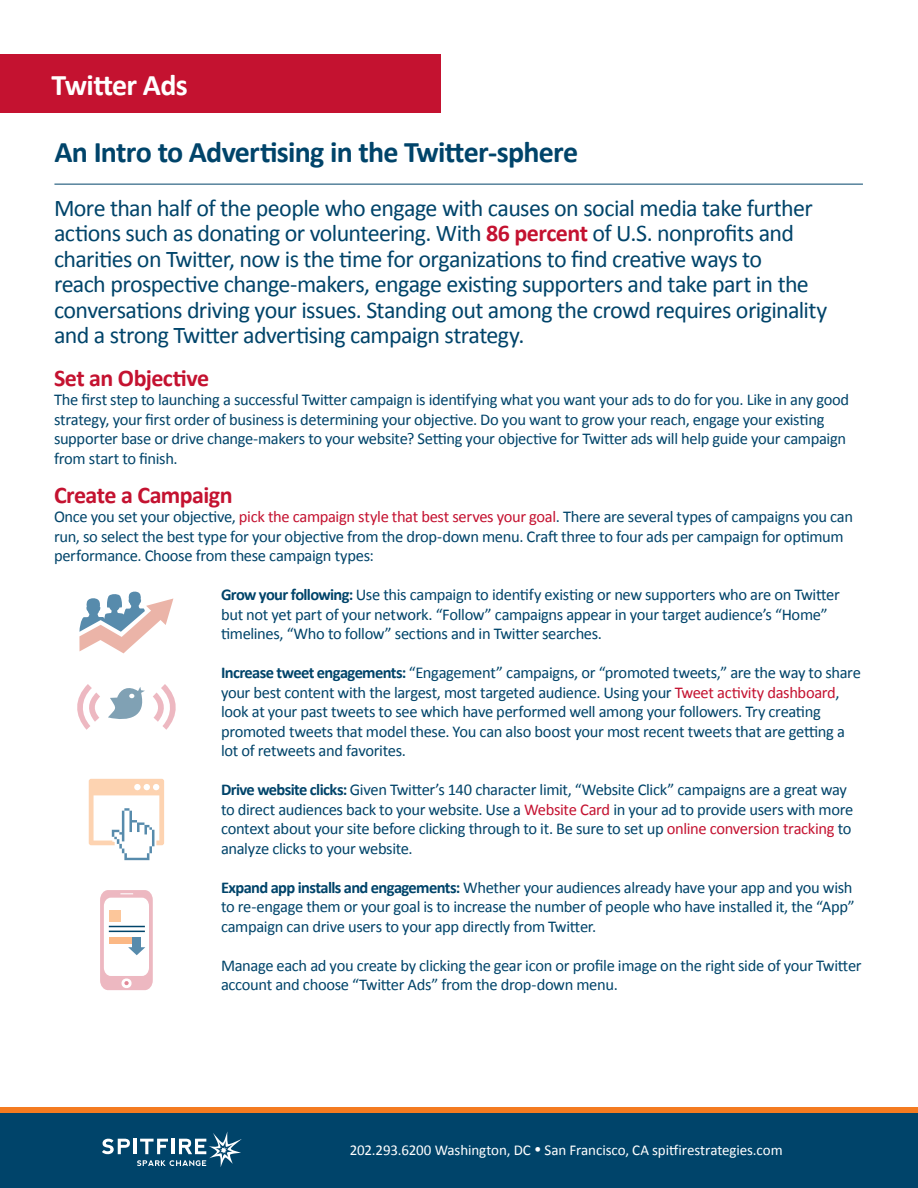
<style>
.page{position:relative;width:918px;height:1188px;background:#fff}
.page>*{position:absolute;margin:0;border:0;box-sizing:border-box;transform-origin:0 0}
.t1{font:700 30px "Calibri";letter-spacing:-.025em;color:#00446a}
.t2{font:700 30px "Calibri";letter-spacing:-.02em;color:#fff}
.t3{font:24px/25.5px "Calibri";letter-spacing:-.025em;color:#00446a}
.t4{font:700 24px "Calibri";letter-spacing:-.025em;color:#c41230}
.t5{font:16.5px/19.5px "Calibri";letter-spacing:-.02em;color:#00446a}
.t6{font:15px "Calibri";letter-spacing:-.01em;color:#fff}
.s1{font-weight:700;color:#c41230}
.s2{color:#c41230}
.s3{font-weight:700}
</style>
<div class="page">
<div style="left:0;top:1111px;width:918px;height:77px;background:#00446a"></div>
<div style="left:0;top:1107px;width:918px;height:6px;background:#f47b20"></div>
<div style="left:0;top:54px;width:441px;height:58px;background:#c41230"></div>
<hr style="left:54px;top:184px;width:809px;height:1px;background:#00446a">
<svg style="left:102px;top:1139px;width:28px;height:15px"></svg>
<hr style="left:133px;top:1139px;width:4px;height:15px;background:#fff">
<svg style="left:137px;top:1131px;width:105px;height:36px"></svg>
<svg style="left:79px;top:591px;width:94px;height:62px"></svg>
<svg style="left:108px;top:687px;width:37px;height:32px"></svg>
<svg style="left:77px;top:684px;width:23px;height:46px"></svg>
<svg style="left:153px;top:684px;width:23px;height:46px"></svg>
<svg style="left:89px;top:779px;width:75px;height:82px"></svg>
<svg style="left:100px;top:890px;width:53px;height:100px"></svg>
<hr style="left:109px;top:926px;width:36px;height:1px;background:#00446a">
<hr style="left:109px;top:931px;width:36px;height:1px;background:#00446a">
<h1 class="t2" style="left:51px;top:66px;width:138px">Twitter Ads</h1>
<h1 class="t1" style="left:54px;top:133px;width:525px">An Intro to Advertising in the Twitter-sphere</h1>
<p class="t3" style="left:54px;top:194px;width:775px">More than half of the people who engage with causes on social media take further actions such as donating or volunteering. With <span class="s1">86 percent</span> of U.S. nonprofits and charities on Twitter, now is the time for organizations to find creative ways to<br>reach prospective change-makers, engage existing supporters and take part in the conversations driving your issues. Standing out among the crowd requires originality and a strong Twitter advertising campaign strategy.</p>
<h2 class="t4" style="left:54px;top:363px;width:157px">Set an Objective</h2>
<p class="t5" style="left:54px;top:389px;width:797px">The first step to launching a successful Twitter campaign is identifying what you want your ads to do for you. Like in any good strategy, your first order of business is determining your objective. Do you want to grow your reach, engage your existing supporter base or drive change-makers to your website? Setting your objective for Twitter ads will help guide your campaign from start to finish.</p>
<h2 class="t4" style="left:54px;top:480px;width:180px">Create a Campaign</h2>
<p class="t5" style="left:54px;top:506px;width:801px">Once you set your objective, <span class="s2">pick the campaign style that best serves your goal</span>. There are several types of campaigns you can run, so select the best type for your objective from the drop-down menu. Craft three to four ads per campaign for optimum performance. Choose from these campaign types:</p>
<p class="t5" style="left:221px;top:584px;width:620px"><span class="s3">Grow your following:</span> Use this campaign to identify existing or new supporters who are on Twitter but not yet part of your network. “Follow” campaigns appear in your target audience’s “Home” timelines, “Who to follow” sections and in Twitter searches.</p>
<p class="t5" style="left:221px;top:662px;width:641px"><span class="s3">Increase tweet engagements:</span> “Engagement” campaigns, or “promoted tweets,” are the way to share your best content with the largest, most targeted audience. Using your <span class="s2">Tweet activity dashboard</span>, look at your past tweets to see which have performed well among your followers. Try creating promoted tweets that model these. You can also boost your most recent tweets that are getting a lot of retweets and favorites.</p>
<p class="t5" style="left:221px;top:779px;width:634px"><span class="s3">Drive website clicks:</span> Given Twitter’s 140 character limit, “Website Click” campaigns are a great way to direct audiences back to your website. Use a <span class="s2">Website Card</span> in your ad to provide users with more context about your site before clicking through to it. Be sure to set up <span class="s2">online conversion tracking</span> to analyze clicks to your website.</p>
<p class="t5" style="left:221px;top:877px;width:635px"><span class="s3">Expand app installs and engagements:</span> Whether your audiences already have your app and you wish to re-engage them or your goal is to increase the number of people who have installed it, the “App” campaign can drive users to your app directly from Twitter.</p>
<p class="t5" style="left:221px;top:955px;width:642px">Manage each ad you create by clicking the gear icon or profile image on the right side of your Twitter account and choose “Twitter Ads” from the drop-down menu.</p>
<p class="t6" style="left:350px;top:1141px;width:434px">202.293.6200 Washington, DC • San Francisco, CA spitfirestrategies.com</p>
</div>
